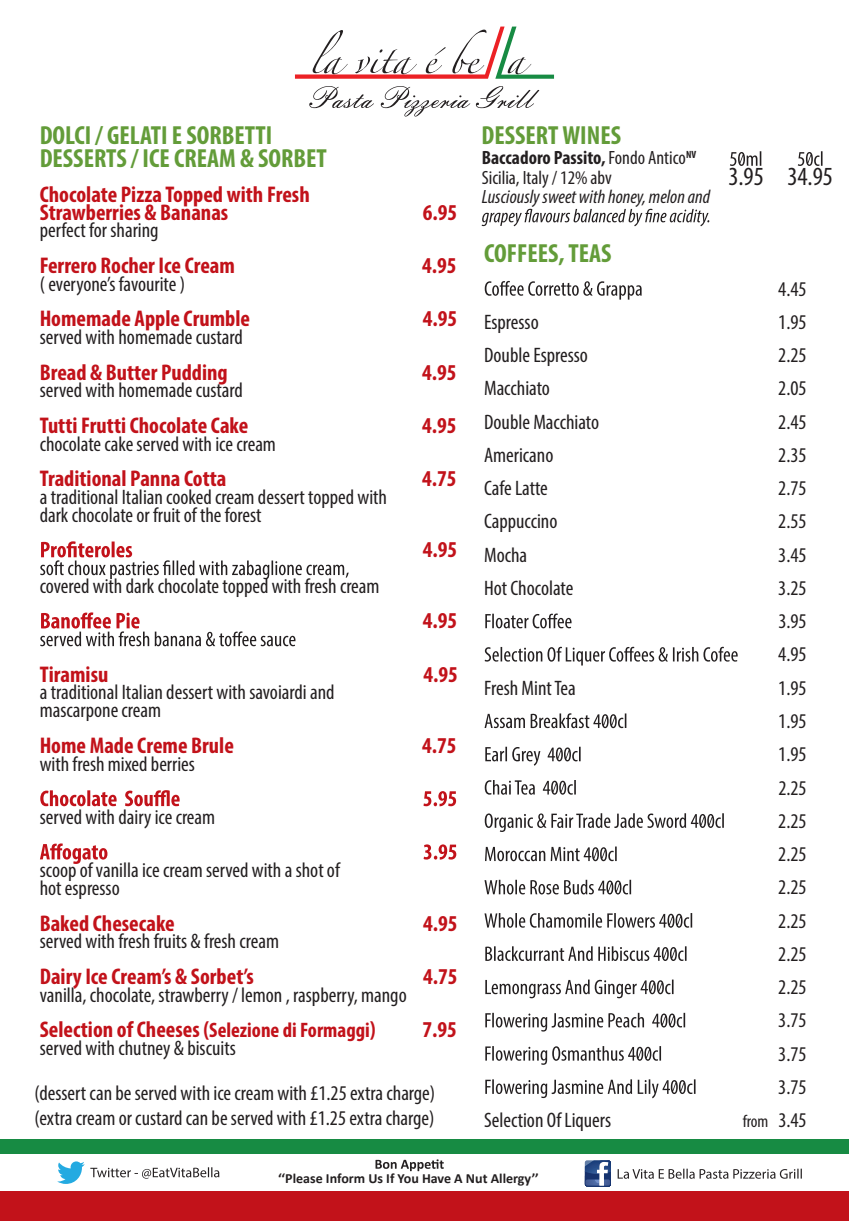
<style>
.page{position:relative;width:849px;height:1221px;background:#fff}
.page>*{position:absolute;margin:0;border:0;box-sizing:border-box;transform-origin:0 0}
.t1{font:700 condensed 26.25px/22.8px "Myriad Pro";color:#639c39}
.t2{font:condensed 26.25px "Myriad Pro";color:#231f20}
.t3{font:700 condensed 22.75px/17.8px "Myriad Pro";color:#c2121a}
.t4{font:condensed 21px/33.2px "Myriad Pro";color:#231f20}
.t5{font:condensed 19.25px/19.2px "Myriad Pro";color:#231f20}
.t6{font:italic condensed 19.25px "Myriad Pro";color:#231f20}
.t7{font:condensed 17.5px "Myriad Pro";color:#231f20}
.t8{font:700 14px "Calibri";color:#231f20}
.t9{font:700 condensed 10.5px "Myriad Pro";color:#231f20}
.s1{font-size:21px}
.s2{font-weight:700}
</style>
<div class="page">
<svg style="left:57px;top:1161px;width:162px;height:22px"></svg>
<svg style="left:617px;top:1168px;width:184px;height:10px"></svg>
<svg style="left:584px;top:1160px;width:26px;height:26px"></svg>
<div style="left:0;top:1191px;width:848px;height:29px;background:#c2121a"></div>
<div style="left:0;top:1138px;width:848px;height:15px;background:#178b43"></div>
<svg style="left:484px;top:281px;width:157px;height:18px"></svg>
<svg style="left:485px;top:613px;width:86px;height:15px"></svg>
<svg style="left:484px;top:646px;width:253px;height:19px"></svg>
<svg style="left:484px;top:713px;width:142px;height:15px"></svg>
<svg style="left:485px;top:746px;width:95px;height:19px"></svg>
<svg style="left:484px;top:780px;width:91px;height:14px"></svg>
<svg style="left:484px;top:813px;width:239px;height:19px"></svg>
<svg style="left:485px;top:846px;width:131px;height:15px"></svg>
<svg style="left:484px;top:879px;width:147px;height:15px"></svg>
<svg style="left:484px;top:913px;width:208px;height:14px"></svg>
<svg style="left:485px;top:946px;width:201px;height:14px"></svg>
<svg style="left:485px;top:979px;width:188px;height:19px"></svg>
<svg style="left:485px;top:1012px;width:200px;height:19px"></svg>
<svg style="left:485px;top:1046px;width:175px;height:18px"></svg>
<svg style="left:485px;top:1079px;width:210px;height:19px"></svg>
<svg style="left:40px;top:541px;width:308px;height:38px"></svg>
<svg style="left:40px;top:612px;width:255px;height:34px"></svg>
<svg style="left:40px;top:790px;width:416px;height:16px"></svg>
<svg style="left:40px;top:843px;width:416px;height:20px"></svg>
<svg style="left:375px;top:1159px;width:68px;height:12px"></svg>
<svg style="left:295px;top:27px;width:259px;height:52px"></svg>
<svg style="left:309px;top:86px;width:65px;height:22px"></svg>
<svg style="left:380px;top:86px;width:159px;height:30px"></svg>
<svg style="left:481px;top:209px;width:228px;height:17px"></svg>
<svg style="left:730px;top:151px;width:31px;height:15px"></svg>
<svg style="left:797px;top:151px;width:25px;height:15px"></svg>
<p class="t1" style="left:40px;top:123px;width:288px">DOLCI / GELATI E SORBETTI<br>DESSERTS / ICE CREAM &amp; SORBET</p>
<p class="t3" style="left:40px;top:185px;width:271px">Chocolate Pizza Topped with Fresh<br>Strawberries &amp; Bananas</p>
<p class="t3" style="left:422px;top:203px;width:36px">6.95</p>
<p class="t4" style="left:40px;top:213px;width:120px">perfect for sharing</p>
<p class="t3" style="left:40px;top:256px;width:197px">Ferrero Rocher Ice Cream</p>
<p class="t3" style="left:422px;top:256px;width:36px">4.95</p>
<p class="t4" style="left:40px;top:267px;width:147px">( everyone’s favourite )</p>
<p class="t3" style="left:40px;top:309px;width:212px">Homemade Apple Crumble</p>
<p class="t3" style="left:422px;top:309px;width:36px">4.95</p>
<p class="t4" style="left:40px;top:320px;width:204px">served with homemade custard</p>
<p class="t3" style="left:40px;top:362px;width:189px">Bread &amp; Butter Pudding</p>
<p class="t3" style="left:422px;top:362px;width:36px">4.95</p>
<p class="t4" style="left:40px;top:373px;width:204px">served with homemade custard</p>
<p class="t3" style="left:40px;top:416px;width:210px">Tutti Frutti Chocolate Cake</p>
<p class="t3" style="left:422px;top:416px;width:36px">4.95</p>
<p class="t4" style="left:40px;top:427px;width:238px">chocolate cake served with ice cream</p>
<p class="t3" style="left:40px;top:469px;width:188px">Traditional Panna Cotta</p>
<p class="t3" style="left:422px;top:469px;width:36px">4.75</p>
<p class="t4" style="left:40px;top:488px;width:349px;line-height:17.8px">a traditional Italian cooked cream dessert topped with dark chocolate or fruit of the forest</p>
<p class="t4" style="left:40px;top:569px;width:341px">covered with dark chocolate topped with fresh cream</p>
<p class="t3" style="left:422px;top:540px;width:36px">4.95</p>
<p class="t3" style="left:422px;top:611px;width:36px">4.95</p>
<p class="t3" style="left:40px;top:664px;width:70px">Tiramisu</p>
<p class="t3" style="left:423px;top:664px;width:36px">4.95</p>
<p class="t4" style="left:40px;top:683px;width:296px;line-height:17.8px">a traditional Italian dessert with savoiardi and mascarpone cream</p>
<p class="t3" style="left:40px;top:735px;width:196px">Home Made Creme Brule</p>
<p class="t3" style="left:422px;top:735px;width:36px">4.75</p>
<p class="t4" style="left:40px;top:746px;width:157px">with fresh mixed berries</p>
<p class="t4" style="left:40px;top:800px;width:177px">served with dairy ice cream</p>
<p class="t4" style="left:40px;top:861px;width:301px;line-height:17.8px">scoop of vanilla ice cream served with a shot of hot espresso</p>
<p class="t3" style="left:40px;top:913px;width:136px">Baked Chesecake</p>
<p class="t3" style="left:423px;top:913px;width:36px">4.95</p>
<p class="t4" style="left:40px;top:924px;width:241px">served with fresh fruits &amp; fresh cream</p>
<p class="t3" style="left:40px;top:966px;width:216px">Dairy Ice Cream’s &amp; Sorbet’s</p>
<p class="t3" style="left:423px;top:966px;width:36px">4.75</p>
<p class="t4" style="left:40px;top:977px;width:368px">vanilla, chocolate, strawberry / lemon , raspberry, mango</p>
<p class="t3" style="left:40px;top:1020px;width:337px">Selection of Cheeses (<span class="s1">Selezione di Formaggi</span>)</p>
<p class="t3" style="left:422px;top:1020px;width:36px">7.95</p>
<p class="t4" style="left:40px;top:1030px;width:197px">served with chutney &amp; biscuits</p>
<p class="t4" style="left:34px;top:1079px;width:402px;line-height:25.2px">(dessert can be served with ice cream with £1.25 extra charge) (extra cream or custard can be served with £1.25 extra charge)</p>
<p class="t1" style="left:481px;top:123px;width:141px">DESSERTWINES</p>
<p class="t5" style="left:481px;top:148px;width:205px"><span class="s2">Baccadoro Passito,</span>Fondo Antico<br>Sicilia, Italy / 12% abv</p>
<p class="t6" style="left:481px;top:185px;width:230px">Lusciously sweet with honey, melon and</p>
<p class="t9" style="left:686px;top:148px;width:12px">NV</p>
<p class="t1" style="left:484px;top:242px;width:129px">COFFEES,TEAS</p>
<p class="t4" style="left:484px;top:305px;width:105px">Espresso<br>Double Espresso</p>
<p class="t2" style="left:728px;top:161px;width:106px">3.95 34.95</p>
<p class="t4" style="left:778px;top:272px;width:30px">4.45</p>
<p class="t4" style="left:778px;top:305px;width:30px">1.95</p>
<p class="t4" style="left:778px;top:338px;width:30px">2.25</p>
<p class="t4" style="left:484px;top:371px;width:67px">Macchiato</p>
<p class="t4" style="left:778px;top:371px;width:30px">2.05<br>2.45</p>
<p class="t4" style="left:484px;top:405px;width:117px">Double Macchiato<br>Americano</p>
<p class="t4" style="left:778px;top:438px;width:30px">2.35</p>
<p class="t4" style="left:484px;top:471px;width:65px">Cafe Latte</p>
<p class="t4" style="left:778px;top:471px;width:30px">2.75</p>
<p class="t4" style="left:484px;top:504px;width:75px">Cappuccino</p>
<p class="t4" style="left:778px;top:504px;width:30px">2.55</p>
<p class="t4" style="left:484px;top:538px;width:45px">Mocha</p>
<p class="t4" style="left:778px;top:538px;width:30px">3.45</p>
<p class="t4" style="left:484px;top:571px;width:91px">Hot Chocolate</p>
<p class="t4" style="left:778px;top:571px;width:30px;text-align:justify">3.25<br>3.95<br>4.95</p>
<p class="t4" style="left:484px;top:671px;width:93px">Fresh MintTea</p>
<p class="t4" style="left:778px;top:671px;width:30px;text-align:justify">1.95<br>1.95<br>1.95<br>2.25<br>2.25<br>2.25<br>2.25<br>2.25<br>2.25<br>2.25<br>3.75<br>3.75<br>3.75</p>
<p class="t4" style="left:484px;top:1103px;width:129px">Selection Of Liquers</p>
<p class="t7" style="left:742px;top:1110px;width:65px">from <span class="s1">3.45</span></p>
<p class="t8" style="left:278px;top:1169px;width:262px">‘‘Please Inform Us If You Have A Nut Allergy’’</p>
</div>
